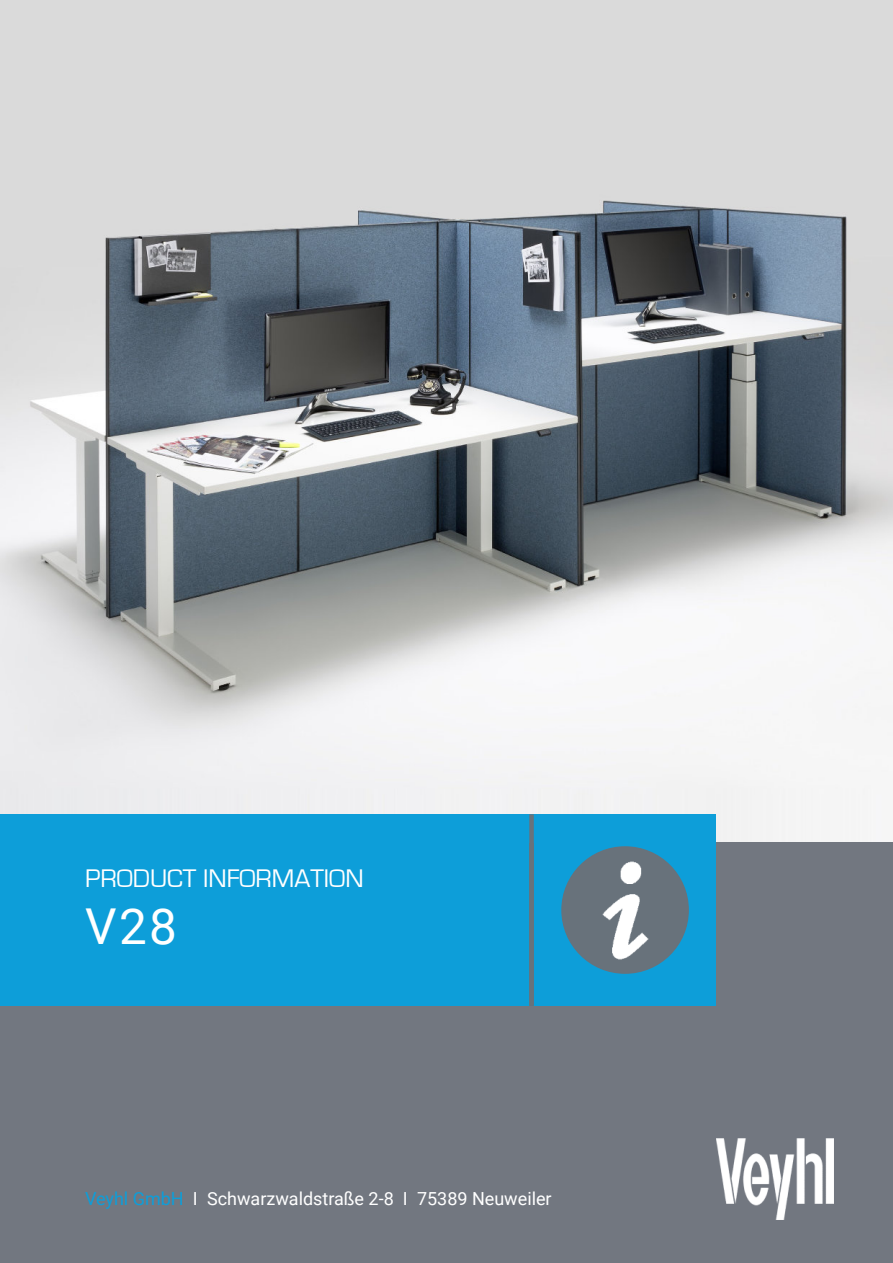
<style>
.page{position:relative;width:893px;height:1263px;background:#fff}
.page>*{position:absolute;margin:0;border:0;box-sizing:border-box;transform-origin:0 0}
.t1{font:49.5px "Roboto";color:#fff}
.t2{font:26.25px "Eurostile";color:#fff}
.t3{font:18px "Roboto";color:#fff}
.s1{color:#0d9ed9}
</style>
<div class="page">
<img style="left:0;top:0;width:893px;height:1263px">
<div style="left:0;top:814px;width:715px;height:192px;background:#0d9ed9"></div>
<img style="left:562px;top:847px;width:126px;height:126px;border-radius:50%">
<img style="left:716px;top:1138px;width:118px;height:81px">
<div style="left:529px;top:814px;width:5px;height:192px;background:#68727b"></div>
<h2 class="t2" style="left:85px;top:870px;width:280px">PRODUCT INFORMATION</h2>
<h1 class="t1" style="left:85px;top:907px;width:94px">V28</h1>
<p class="t3" style="left:85px;top:1191px;width:468px"><span class="s1">Veyhl GmbH</span> I Schwarzwaldstraße 2-8 I 75389 Neuweiler</p>
</div>
